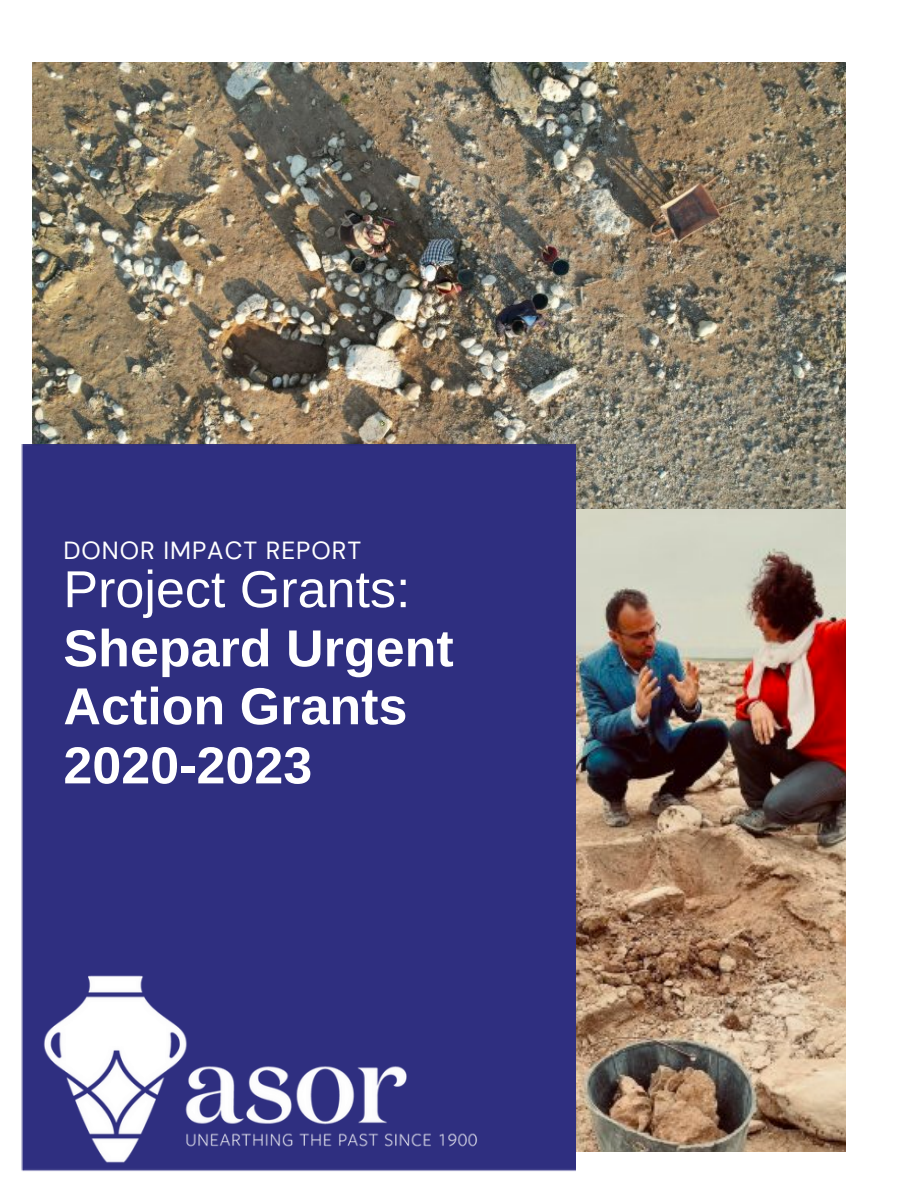
<style>
.page{position:relative;width:918px;height:1188px;background:#fff}
.page>*{position:absolute;margin:0;border:0;box-sizing:border-box;transform-origin:0 0}
.t1{font:700 52.05px "Arimo";color:#fff}
.t2{font:52.05px "Arimo";color:#fff}
.t3{font:24.75px "DM Sans";letter-spacing:.04em;color:#fff}
</style>
<div class="page">
<img style="left:32px;top:63px;width:814px;height:447px">
<img style="left:576px;top:510px;width:270px;height:642px">
<div style="left:21px;top:445px;width:555px;height:726px;background:#2f2f80"></div>
<img style="left:21px;top:910px;width:544px;height:261px">
<p class="t3" style="left:63px;top:534px;width:300px">DONOR IMPACT REPORT</p>
<p class="t2" style="left:63px;top:560px;width:348px">Project Grants:</p>
<p class="t1" style="left:63px;top:619px;width:392px">Shepard Urgent</p>
<p class="t1" style="left:63px;top:677px;width:346px">Action Grants</p>
<p class="t1" style="left:63px;top:736px;width:250px">2020-2023</p>
</div>
